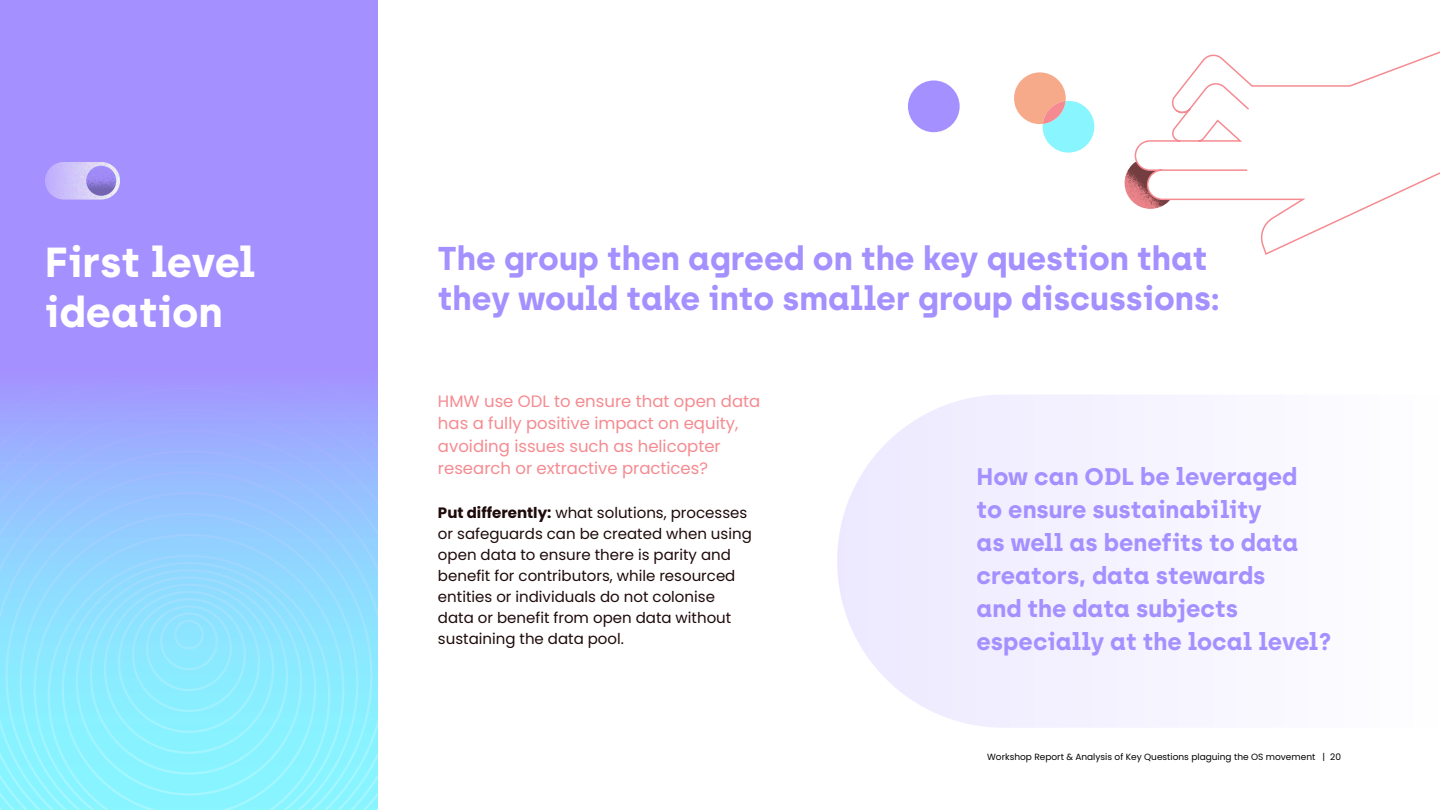
<style>
.page{position:relative;width:1440px;height:810px;background:#fff}
.page>*{position:absolute;margin:0;border:0;box-sizing:border-box;transform-origin:0 0}
.t1{font:700 42px/50.4px "Archia";color:#fff}
.t2{font:700 33px/39.6px "Archia";color:#a590ff}
.t3{font:700 24px/33px "Archia";color:#a590ff}
.t4{font:16.5px/22.5px "Poppins";color:#f58b91}
.t5{font:15px/21px "Poppins";color:#1e0a0a}
.t6{font:9px "Poppins";color:#020202}
.s1{font-weight:700}
</style>
<div class="page">
<svg style="left:0;top:0;width:378px;height:810px;background:#9bb6ff"></svg>
<img style="left:18px;top:135px;width:130px;height:92px">
<svg style="left:86px;top:166px;width:30px;height:30px"></svg>
<svg style="left:837px;top:395px;width:341px;height:333px"></svg>
<svg style="left:1125px;top:163px;width:9px;height:40px"></svg>
<svg style="left:1134px;top:51px;width:306px;height:204px"></svg>
<svg style="left:1175px;top:81px;width:76px;height:33px"></svg>
<hr style="left:1162px;top:169px;width:85px;height:2px;background:#f58b91">
<svg style="left:1180px;top:140px;width:18px;height:2px"></svg>
<div style="left:908px;top:80px;width:52px;height:52px;background:#a590ff;border-radius:50%"></div>
<svg style="left:1014px;top:72px;width:80px;height:81px"></svg>
<h1 class="t1" style="left:45px;top:236px;width:212px">First level ideation</h1>
<h2 class="t2" style="left:438px;top:238px;width:783px">The group then agreed on the key question that they would take into smaller group discussions:</h2>
<p class="t4" style="left:438px;top:390px;width:324px">HMW use ODL to ensure that open data has a fully positive impact on equity, avoiding issues such as helicopter research or extractive practices?</p>
<p class="t5" style="left:438px;top:502px;width:315px"><span class="s1">Put differently:</span> what solutions, processes or safeguards can be created when using open data to ensure there is parity and benefit for contributors, while resourced entities or individuals do not colonise data or benefit from open data without sustaining the data pool.</p>
<h3 class="t3" style="left:976px;top:460px;width:356px">How can ODL be leveraged<br>to ensure sustainability<br>as well as benefits to data creators, data stewards<br>and the data subjects especially at the local level?</h3>
<p class="t6" style="left:987px;top:751px;width:355px">Workshop Report &amp; Analysis of Key Questions plaguing the OS movement | 20</p>
</div>
